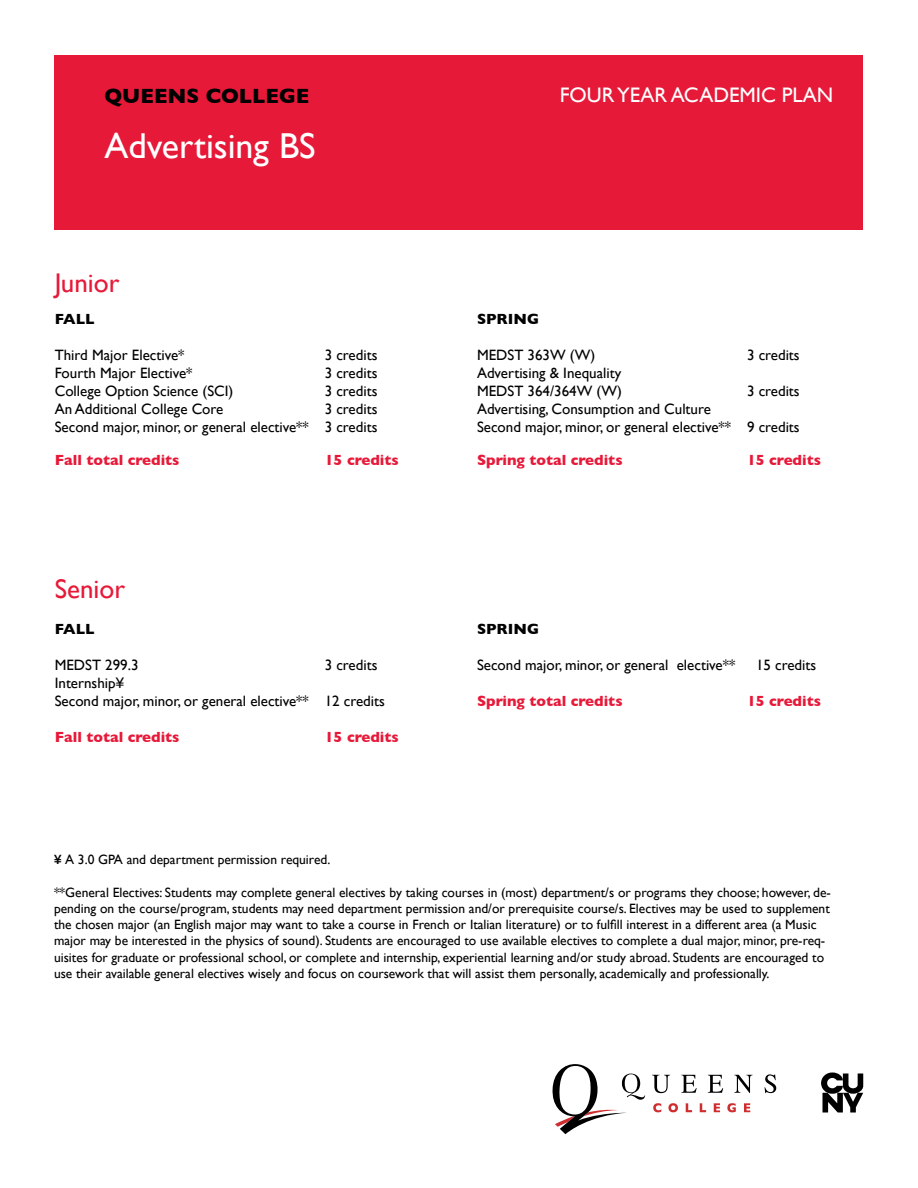
<style>
.page{position:relative;width:918px;height:1188px;background:#fff}
.page>*{position:absolute;margin:0;border:0;box-sizing:border-box;transform-origin:0 0}
.t1{font:36px "Gill Sans";color:#fff}
.t2{font:27px "Gill Sans";color:#e71939}
.t3{font:21px "Gill Sans";color:#fff}
.t4{font:700 21px "Gill Sans";color:#000}
.t5{font:15px/18px "Gill Sans";color:#000101}
.t6{font:700 15px "Gill Sans";color:#e71939}
.t7{font:700 15px "Gill Sans";color:#000101}
.t8{font:13.5px/16.2px "Gill Sans";color:#000101}
.s1{font-weight:600}
</style>
<div class="page">
<div style="left:55px;top:55px;width:808px;height:175px;background:#e71939"></div>
<svg style="left:653px;top:1103px;width:8px;height:9px"></svg>
<svg style="left:668px;top:1103px;width:10px;height:9px"></svg>
<svg style="left:686px;top:1103px;width:6px;height:9px"></svg>
<svg style="left:700px;top:1103px;width:6px;height:9px"></svg>
<svg style="left:714px;top:1103px;width:6px;height:9px"></svg>
<svg style="left:727px;top:1103px;width:9px;height:9px"></svg>
<svg style="left:744px;top:1103px;width:6px;height:9px"></svg>
<svg style="left:652px;top:1075px;width:18px;height:18px"></svg>
<svg style="left:681px;top:1075px;width:16px;height:18px"></svg>
<svg style="left:708px;top:1075px;width:15px;height:18px"></svg>
<svg style="left:734px;top:1075px;width:19px;height:18px"></svg>
<svg style="left:765px;top:1074px;width:11px;height:19px"></svg>
<svg style="left:552px;top:1064px;width:93px;height:70px"></svg>
<svg style="left:821px;top:1073px;width:42px;height:40px"></svg>
<h3 class="t4" style="left:104px;top:79px;width:207px">QUEENS COLLEGE</h3>
<h1 class="t1" style="left:104px;top:125px;width:213px">Advertising BS</h1>
<h2 class="t2" style="left:55px;top:267px;width:66px">Junior</h2>
<p class="t7" style="left:55px;top:307px;width:41px">FALL</p>
<p class="t5" style="left:55px;top:346px;width:131px">Third Major Elective*</p>
<p class="t5" style="left:325px;top:346px;width:54px">3 credits</p>
<p class="t5" style="left:55px;top:364px;width:139px">Fourth Major Elective*</p>
<p class="t5" style="left:325px;top:364px;width:54px">3 credits</p>
<p class="t5" style="left:55px;top:382px;width:180px">College Option Science (SCI)</p>
<p class="t5" style="left:325px;top:382px;width:54px">3 credits</p>
<p class="t5" style="left:55px;top:400px;width:170px">An Additional College Core</p>
<p class="t5" style="left:55px;top:400px;width:324px;text-align:right">3 credits<br>Second major, minor, or general elective** 3 credits</p>
<p class="t6" style="left:55px;top:448px;width:126px">Fall total credits</p>
<p class="t6" style="left:325px;top:448px;width:76px">15 credits</p>
<h2 class="t2" style="left:55px;top:573px;width:72px">Senior</h2>
<p class="t7" style="left:55px;top:617px;width:41px">FALL</p>
<p class="t5" style="left:55px;top:655px;width:85px">MEDST 299.3</p>
<p class="t5" style="left:325px;top:655px;width:54px">3 credits</p>
<p class="t5" style="left:55px;top:673px;width:332px">Internship¥<br>Second major, minor, or general elective** 12 credits</p>
<p class="t6" style="left:55px;top:725px;width:126px">Fall total credits</p>
<p class="t6" style="left:325px;top:725px;width:76px">15 credits</p>
<h3 class="t3" style="left:560px;top:82px;width:275px">FOUR YEAR ACADEMIC PLAN</h3>
<p class="t7" style="left:477px;top:307px;width:64px">SPRING</p>
<p class="t5" style="left:477px;top:346px;width:120px">MEDST 363W (W)</p>
<p class="t5" style="left:747px;top:346px;width:54px">3 credits</p>
<p class="t5" style="left:477px;top:364px;width:146px">Advertising &amp; Inequality<br>MEDST 364/364W (W)</p>
<p class="t5" style="left:747px;top:382px;width:54px">3 credits</p>
<p class="t5" style="left:477px;top:400px;width:324px">Advertising, Consumption and Culture<br>Second major, minor, or general elective** 9 credits</p>
<p class="t6" style="left:477px;top:448px;width:147px">Spring total credits</p>
<p class="t6" style="left:747px;top:448px;width:76px">15 credits</p>
<p class="t7" style="left:477px;top:617px;width:64px">SPRING</p>
<p class="t5" style="left:477px;top:655px;width:260px">Second major, minor, or general elective**</p>
<p class="t5" style="left:756px;top:655px;width:62px">15 credits</p>
<p class="t6" style="left:477px;top:689px;width:147px">Spring total credits</p>
<p class="t6" style="left:747px;top:689px;width:76px">15 credits</p>
<p class="t8" style="left:54px;top:852px;width:278px"><span class="s1">¥</span> A 3.0 GPA and department permission required.</p>
<p class="t8" style="left:54px;top:884px;width:778px">**General Electives: Students may complete general electives by taking courses in (most) department/s or programs they choose; however, de&shy;pending on the course/program, students may need department permission and/or prerequisite course/s. Electives may be used to supplement the chosen major (an English major may want to take a course in French or Italian literature) or to fulfill interest in a different area (a Music major may be interested in the physics of sound). Students are encouraged to use available electives to complete a dual major, minor, pre-req&shy;uisites for graduate or professional school, or complete and internship, experiential learning and/or study abroad. Students are encouraged to use their available general electives wisely and focus on coursework that will assist them personally, academically and professionally.</p>
</div>
